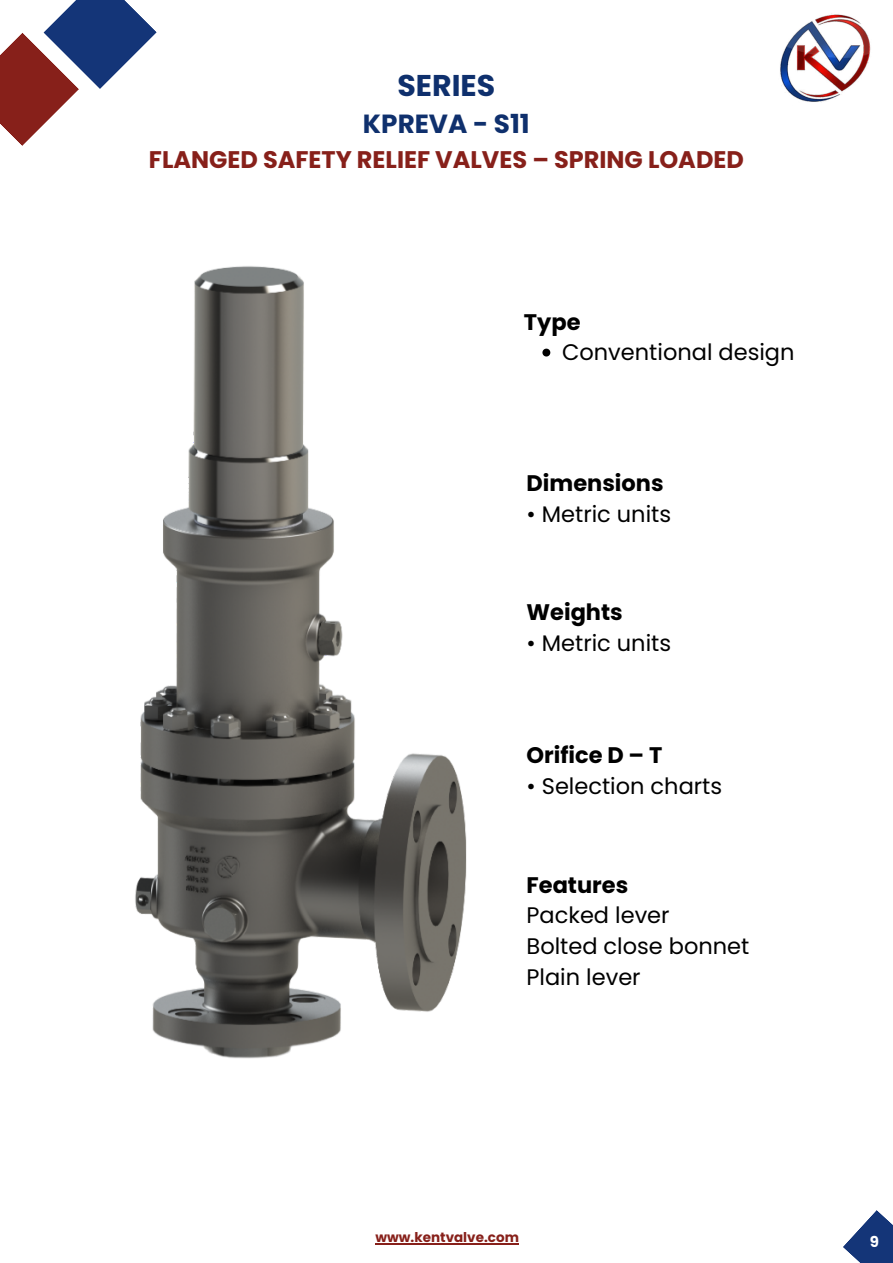
<style>
.page{position:relative;width:893px;height:1263px;background:#fff}
.page>*{position:absolute;margin:0;border:0;box-sizing:border-box;transform-origin:0 0}
.t1{font:700 30px "Poppins";color:#0f306d}
.t2{font:700 26.25px "Poppins";color:#0f306d}
.t3{font:700 24px "Poppins";color:#87201a}
.t4{font:22.5px "Poppins";color:#000}
.t5{font:700 22.5px "Poppins";color:#000}
.t6{font:700 15px "Poppins";color:#fff}
.t7{font:700 13.5px "Poppins";color:#87201a}
</style>
<div class="page">
<img style="left:135px;top:266px;width:332px;height:793px">
<svg style="left:542px;top:349px;width:8px;height:7px"></svg>
<svg style="left:843px;top:1210px;width:50px;height:53px"></svg>
<hr style="left:375px;top:1243px;width:144px;height:1px;background:#87201a">
<svg style="left:0;top:0;width:157px;height:146px"></svg>
<img style="left:780px;top:13px;width:91px;height:89px">
<p class="t1" style="left:397px;top:64px;width:99px">SERIES</p>
<p class="t2" style="left:363px;top:106px;width:168px">KPREVA - S11</p>
<p class="t3" style="left:149px;top:143px;width:596px">FLANGED SAFETY RELIEF VALVES – SPRING LOADED</p>
<p class="t5" style="left:524px;top:306px;width:58px">Type</p>
<p class="t4" style="left:562px;top:337px;width:234px">Conventional design</p>
<p class="t5" style="left:526px;top:467px;width:139px">Dimensions</p>
<p class="t4" style="left:526px;top:498px;width:146px">• Metric units</p>
<p class="t5" style="left:526px;top:596px;width:98px">Weights</p>
<p class="t4" style="left:526px;top:627px;width:146px">• Metric units</p>
<p class="t5" style="left:526px;top:740px;width:137px">Orifice D – T</p>
<p class="t4" style="left:526px;top:770px;width:197px">• Selection charts</p>
<p class="t5" style="left:526px;top:869px;width:103px">Features</p>
<p class="t4" style="left:526px;top:900px;width:145px">Packed lever</p>
<p class="t4" style="left:526px;top:931px;width:224px">Bolted close bonnet</p>
<p class="t4" style="left:526px;top:962px;width:116px">Plain lever</p>
<p class="t7" style="left:375px;top:1228px;width:145px">www.kentvalve.com</p>
<p class="t6" style="left:870px;top:1231px;width:11px">9</p>
</div>
